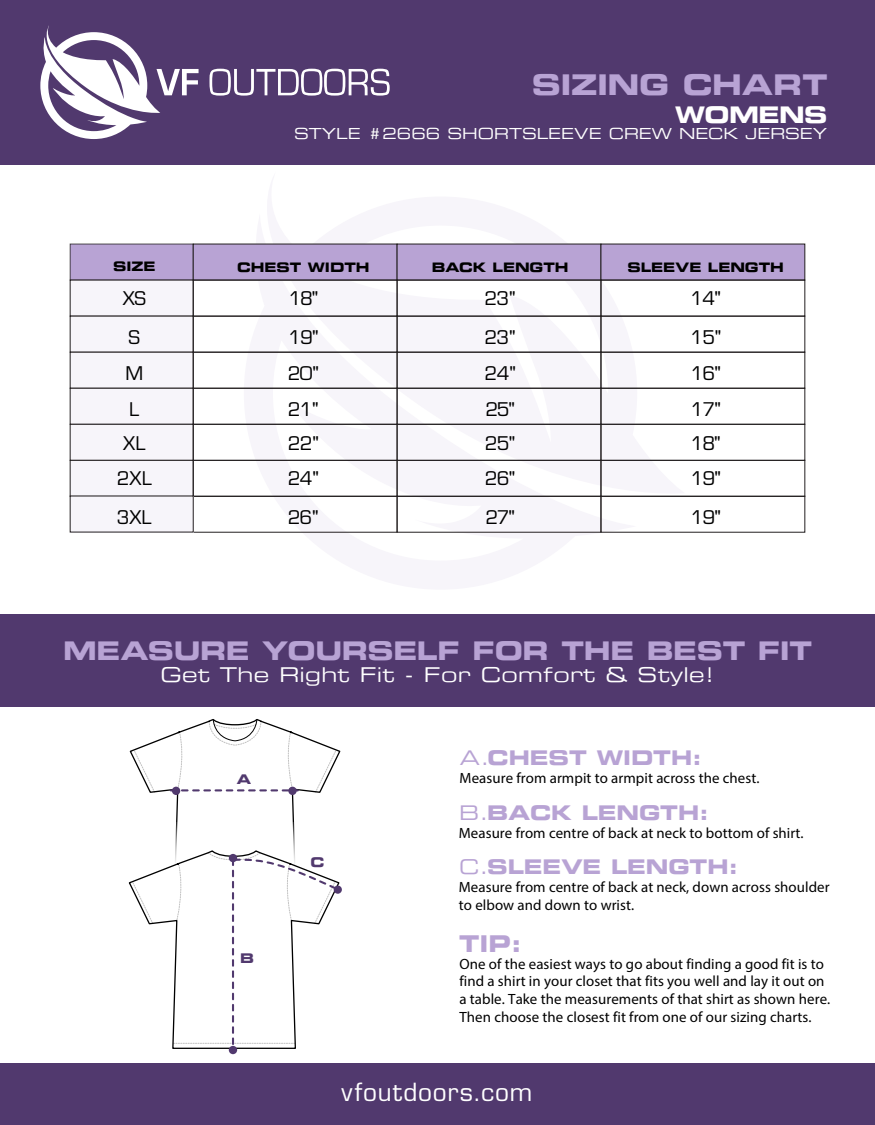
<style>
.page{position:relative;width:875px;height:1125px;background:#fff}
.page>*{position:absolute;margin:0;border:0;box-sizing:border-box;transform-origin:0 0}
.t1{font:28.12px "Eurostile Bold Extended Two";letter-spacing:-.015em;color:#b8a3d4}
.t2{font:25.28px "Eurostile Bold Extended Two";letter-spacing:-.015em;color:#b8a3d4}
.t3{font:24.38px "Eurostile";letter-spacing:.04em;color:#fff}
.t4{font:22.73px "Eurostile Bold Extended Two";color:#b8a3d4}
.t5{font:22.5px "Eurostile Bold Extended Two";letter-spacing:-.025em;color:#fff}
.t6{font:20.1px "Eurostile Extended Two";letter-spacing:.015em;color:#fff}
.t7{font:19.88px "Eurostile Bold Extended Two";color:#b8a3d4}
.t8{font:18.38px/38.6px "Eurostile";letter-spacing:-.035em;color:#000}
.t9{font:15px "Eurostile Extended Two";color:#fff}
.t10{font:14.85px/17.9px "Myriad Pro";letter-spacing:.005em;color:#000}
.t11{font:13.12px "Eurostile Bold Extended Two";color:#51396e}
.t12{font:12.9px "Eurostile Bold Extended Two";color:#000}
.s1{font-family:"Eurostile Extended Two"}
</style>
<div class="page">
<div style="left:0;top:1064px;width:874px;height:61px;background:#51396e"></div>
<div style="left:0;top:614px;width:874px;height:93px;background:#51396e"></div>
<div style="left:0;top:0;width:874px;height:164px;background:#51396e"></div>
<svg style="left:40px;top:25px;width:158px;height:114px"></svg>
<svg style="left:209px;top:69px;width:180px;height:27px"></svg>
<div style="left:70px;top:244px;width:123px;height:36px;background:#b8a3d4"></div>
<div style="left:193px;top:244px;width:204px;height:37px;background:#b8a3d4"></div>
<div style="left:396px;top:244px;width:205px;height:37px;background:#b8a3d4"></div>
<div style="left:600px;top:244px;width:205px;height:37px;background:#b8a3d4"></div>
<div style="left:70px;top:280px;width:124px;height:37px;background:#f7f5fa"></div>
<div style="left:193px;top:280px;width:204px;height:37px;border:1px solid #231f20"></div>
<div style="left:396px;top:280px;width:205px;height:37px;border:1px solid #231f20"></div>
<div style="left:600px;top:280px;width:205px;height:37px;border:1px solid #231f20"></div>
<div style="left:71px;top:316px;width:123px;height:36px;background:#f7f5fa"></div>
<div style="left:193px;top:316px;width:204px;height:37px;border:1px solid #231f20"></div>
<div style="left:396px;top:316px;width:205px;height:37px;border:1px solid #231f20"></div>
<div style="left:600px;top:316px;width:205px;height:37px;border:1px solid #231f20"></div>
<div style="left:70px;top:352px;width:124px;height:37px;background:#f7f5fa;border:1px solid #231f20"></div>
<div style="left:193px;top:352px;width:204px;height:37px;border:1px solid #231f20"></div>
<div style="left:396px;top:352px;width:205px;height:37px;border:1px solid #231f20"></div>
<div style="left:600px;top:352px;width:205px;height:37px;border:1px solid #231f20"></div>
<div style="left:70px;top:388px;width:124px;height:37px;background:#f7f5fa;border:1px solid #231f20"></div>
<div style="left:193px;top:388px;width:204px;height:37px;border:1px solid #231f20"></div>
<div style="left:396px;top:388px;width:205px;height:37px;border:1px solid #231f20"></div>
<div style="left:600px;top:388px;width:205px;height:37px;border:1px solid #231f20"></div>
<div style="left:70px;top:424px;width:124px;height:37px;background:#f7f5fa;border:1px solid #231f20"></div>
<div style="left:193px;top:424px;width:204px;height:37px;border:1px solid #231f20"></div>
<div style="left:396px;top:424px;width:205px;height:37px;border:1px solid #231f20"></div>
<div style="left:600px;top:424px;width:205px;height:37px;border:1px solid #231f20"></div>
<div style="left:70px;top:460px;width:124px;height:37px;background:#f7f5fa;border:1px solid #231f20"></div>
<div style="left:193px;top:460px;width:204px;height:37px;border:1px solid #231f20"></div>
<div style="left:396px;top:460px;width:205px;height:37px;border:1px solid #231f20"></div>
<div style="left:600px;top:460px;width:205px;height:37px;border:1px solid #231f20"></div>
<div style="left:193px;top:496px;width:204px;height:37px;border:1px solid #231f20"></div>
<div style="left:396px;top:496px;width:205px;height:37px;border:1px solid #231f20"></div>
<div style="left:600px;top:496px;width:205px;height:37px;border:1px solid #231f20"></div>
<div style="left:70px;top:496px;width:123px;height:36px;background:#f7f5fa"></div>
<div style="left:229px;top:1046px;width:8px;height:8px;background:#51396e;border-radius:50%"></div>
<svg style="left:128px;top:719px;width:213px;height:330px"></svg>
<div style="left:334px;top:886px;width:8px;height:8px;background:#51396e;border-radius:50%"></div>
<h1 class="t1" style="left:532px;top:65px;width:297px">SIZING CHART</h1>
<h3 class="t5" style="left:675px;top:98px;width:154px">WOMENS</h3>
<p class="t12" style="left:113px;top:257px;width:44px">SIZE</p>
<p class="t8" style="left:123px;top:279px;width:25px;text-align:center">XS<br>S</p>
<p class="t8" style="left:125px;top:355px;width:19px;line-height:35.8px">M<br>L</p>
<p class="t8" style="left:117px;top:425px;width:37px;line-height:35px;text-align:center">XL<br>2XL</p>
<p class="t9" style="left:294px;top:123px;width:534px">STYLE #2666 SHORTSLEEVE CREW NECK JERSEY</p>
<p class="t12" style="left:237px;top:258px;width:134px">CHEST WIDTH</p>
<p class="t12" style="left:432px;top:258px;width:138px">BACK LENGTH</p>
<p class="t12" style="left:627px;top:258px;width:158px">SLEEVE LENGTH</p>
<p class="t8" style="left:690px;top:279px;width:33px">14"<br>15"</p>
<p class="t8" style="left:690px;top:355px;width:32px;line-height:35.8px">16"<br>17"</p>
<p class="t8" style="left:690px;top:425px;width:32px;line-height:35px">18"<br>19"</p>
<p class="t8" style="left:288px;top:279px;width:32px">18"<br>19"</p>
<p class="t8" style="left:288px;top:355px;width:33px;line-height:35.8px">20"<br>21"</p>
<p class="t8" style="left:288px;top:425px;width:33px;line-height:35px">22"<br>24"</p>
<p class="t8" style="left:484px;top:279px;width:33px">23"<br>23"</p>
<p class="t8" style="left:484px;top:355px;width:33px;line-height:35.8px">24"<br>25"</p>
<p class="t8" style="left:485px;top:425px;width:32px;line-height:35px">25"<br>26"</p>
<p class="t8" style="left:117px;top:498px;width:36px">3XL</p>
<p class="t8" style="left:288px;top:498px;width:32px">26"</p>
<p class="t8" style="left:485px;top:498px;width:31px">27"</p>
<p class="t8" style="left:690px;top:498px;width:32px">19"</p>
<h2 class="t2" style="left:63px;top:632px;width:750px">MEASURE YOURSELF FOR THE BEST FIT</h2>
<h3 class="t6" style="left:160px;top:661px;width:555px">Get The Right Fit - For Comfort &amp; Style!</h3>
<p class="t11" style="left:237px;top:770px;width:16px">A</p>
<p class="t11" style="left:240px;top:949px;width:15px">B</p>
<p class="t11" style="left:310px;top:853px;width:15px">C</p>
<h3 class="t7" style="left:460px;top:744px;width:243px"><span class="s1">A.</span>CHEST WIDTH:</h3>
<p class="t10" style="left:459px;top:769px;width:301px">Measure from armpit to armpit across the chest.</p>
<h3 class="t7" style="left:459px;top:799px;width:251px"><span class="s1">B.</span>BACK LENGTH:</h3>
<p class="t10" style="left:459px;top:823px;width:346px">Measure from centre of back at neck to bottom of shirt.</p>
<h3 class="t7" style="left:459px;top:853px;width:281px"><span class="s1">C.</span>SLEEVE LENGTH:</h3>
<p class="t10" style="left:459px;top:878px;width:372px">Measure from centre of back at neck, down across shoulder to elbow and down to wrist.</p>
<h3 class="t4" style="left:459px;top:927px;width:64px">TIP:</h3>
<p class="t10" style="left:459px;top:954px;width:372px">One of the easiest ways to go about finding a good fit is to find a shirt in your closet that fits you well and lay it out on a table. Take the measurements of that shirt as shown here.<br>Then choose the closest fit from one of our sizing charts.</p>
<h3 class="t3" style="left:341px;top:1077px;width:192px">vfoutdoors.com</h3>
</div>
